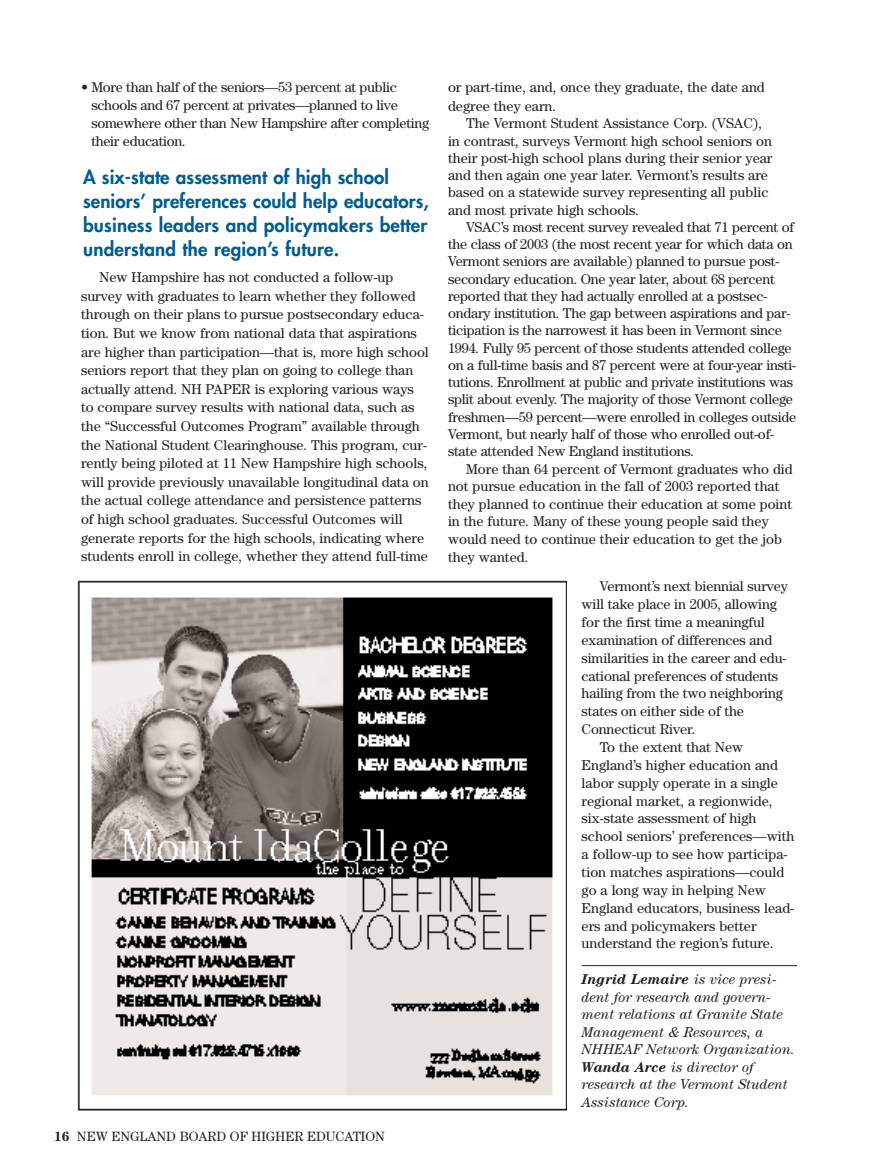
<style>
.page{position:relative;width:878px;height:1175px;background:#fff}
.page>*{position:absolute;margin:0;border:0;box-sizing:border-box;transform-origin:0 0}
.t1{font:800 18.75px/24px "Futura";letter-spacing:.005em;color:#005c93}
.t2{font:14.25px/17.2px "Century";color:#20231e}
.t3{font:italic 14.25px/17.5px "Century";color:#20231e}
.t4{font:14.25px/18px "Century";letter-spacing:-.02em;color:#20231e}
.t5{font:13.5px "Century";color:#20231e}
.s1{font-weight:700}
</style>
<div class="page">
<hr style="left:581px;top:965px;width:215px;height:1px;background:#20231e">
<img style="left:77px;top:580px;width:489px;height:531px">
<p class="t4" style="left:91px;top:80px;width:339px;text-indent:-10px">• More than half of the seniors—53 percent at public schools and 67 percent at privates—planned to live somewhere other than New Hampshire after completing their education.</p>
<h1 class="t1" style="left:83px;top:167px;width:347px">A six-state assessment of high school seniors’ preferences could help educators, business leaders and policymakers better understand the region’s future.</h1>
<p class="t2" style="left:81px;top:269px;width:349px;line-height:18.6px;text-indent:18px">New Hampshire has not conducted a follow-up survey with graduates to learn whether they followed through on their plans to pursue postsecondary educa&shy;tion. But we know from national data that aspirations are higher than participation—that is, more high school seniors report that they plan on going to college than actually attend. NH PAPER is exploring various ways to compare survey results with national data, such as the “Successful Outcomes Program” available through the National Student Clearinghouse. This program, cur&shy;rently being piloted at 11 New Hampshire high schools, will provide previously unavailable longitudinal data on the actual college attendance and persistence patterns of high school graduates. Successful Outcomes will generate reports for the high schools, indicating where students enroll in college, whether they attend full-time</p>
<p class="t5" style="left:54px;top:1131px;width:332px"><span class="s1">16</span> NEW ENGLAND BOARD OF HIGHER EDUCATION</p>
<p class="t2" style="left:448px;top:80px;width:318px;line-height:18.6px">or part-time, and, once they graduate, the date and degree they earn.</p>
<p class="t2" style="left:448px;top:116px;width:326px;text-indent:18px">The Vermont Student Assistance Corp. (VSAC), in contrast, surveys Vermont high school seniors on their post-high school plans during their senior year and then again one year later. Vermont’s results are based on a statewide survey representing all public and most private high schools.</p>
<p class="t2" style="left:448px;top:220px;width:350px;text-indent:18px">VSAC’s most recent survey revealed that 71 percent of the class of 2003 (the most recent year for which data on Vermont seniors are available) planned to pursue post&shy;secondary education. One year later, about 68 percent reported that they had actually enrolled at a postsec&shy;ondary institution. The gap between aspirations and par&shy;ticipation is the narrowest it has been in Vermont since 1994. Fully 95 percent of those students attended college on a full-time basis and 87 percent were at four-year insti&shy;tutions. Enrollment at public and private institutions was split about evenly. The majority of those Vermont college freshmen—59 percent—were enrolled in colleges outside Vermont, but nearly half of those who enrolled out-of&shy;state attended New England institutions.</p>
<p class="t2" style="left:448px;top:461px;width:346px;text-indent:18px">More than 64 percent of Vermont graduates who did not pursue education in the fall of 2003 reported that they planned to continue their education at some point in the future. Many of these young people said they would need to continue their education to get the job they wanted.</p>
<p class="t2" style="left:599px;top:579px;width:190px">Vermont’s next biennial survey</p>
<p class="t2" style="left:581px;top:597px;width:197px">will take place in 2005, allowing</p>
<p class="t2" style="left:581px;top:615px;width:185px">for the first time a meaningful</p>
<p class="t2" style="left:581px;top:632px;width:192px">examination of differences and</p>
<p class="t2" style="left:581px;top:650px;width:206px">similarities in the career and edu-</p>
<p class="t2" style="left:581px;top:668px;width:198px">cational preferences of students</p>
<p class="t2" style="left:581px;top:686px;width:203px">hailing from the two neighboring</p>
<p class="t2" style="left:581px;top:704px;width:164px">states on either side of the</p>
<p class="t2" style="left:581px;top:722px;width:115px">Connecticut River.</p>
<p class="t2" style="left:599px;top:739px;width:145px">To the extent that New</p>
<p class="t2" style="left:581px;top:757px;width:198px">England’s higher education and</p>
<p class="t2" style="left:581px;top:775px;width:198px">labor supply operate in a single</p>
<p class="t2" style="left:581px;top:793px;width:192px">regional market, a regionwide,</p>
<p class="t2" style="left:581px;top:811px;width:176px">six-state assessment of high</p>
<p class="t2" style="left:581px;top:829px;width:214px">school seniors’ preferences—with</p>
<p class="t2" style="left:581px;top:847px;width:207px">a follow-up to see how participa-</p>
<p class="t2" style="left:581px;top:864px;width:204px">tion matches aspirations—could</p>
<p class="t2" style="left:581px;top:882px;width:186px">go a long way in helping New</p>
<p class="t2" style="left:581px;top:900px;width:214px">England educators, business lead-</p>
<p class="t2" style="left:581px;top:918px;width:176px">ers and policymakers better</p>
<p class="t2" style="left:581px;top:936px;width:193px">understand the region’s future.</p>
<p class="t3" style="left:581px;top:971px;width:214px"><span class="s1">Ingrid Lemaire</span> is vice presi&shy;dent for research and govern&shy;ment relations at Granite State<br>Management &amp; Resources, a<br>NHHEAF Network Organization.<br><span class="s1">Wanda Arce</span> is director of research at the Vermont Student<br>Assistance Corp.</p>
</div>
